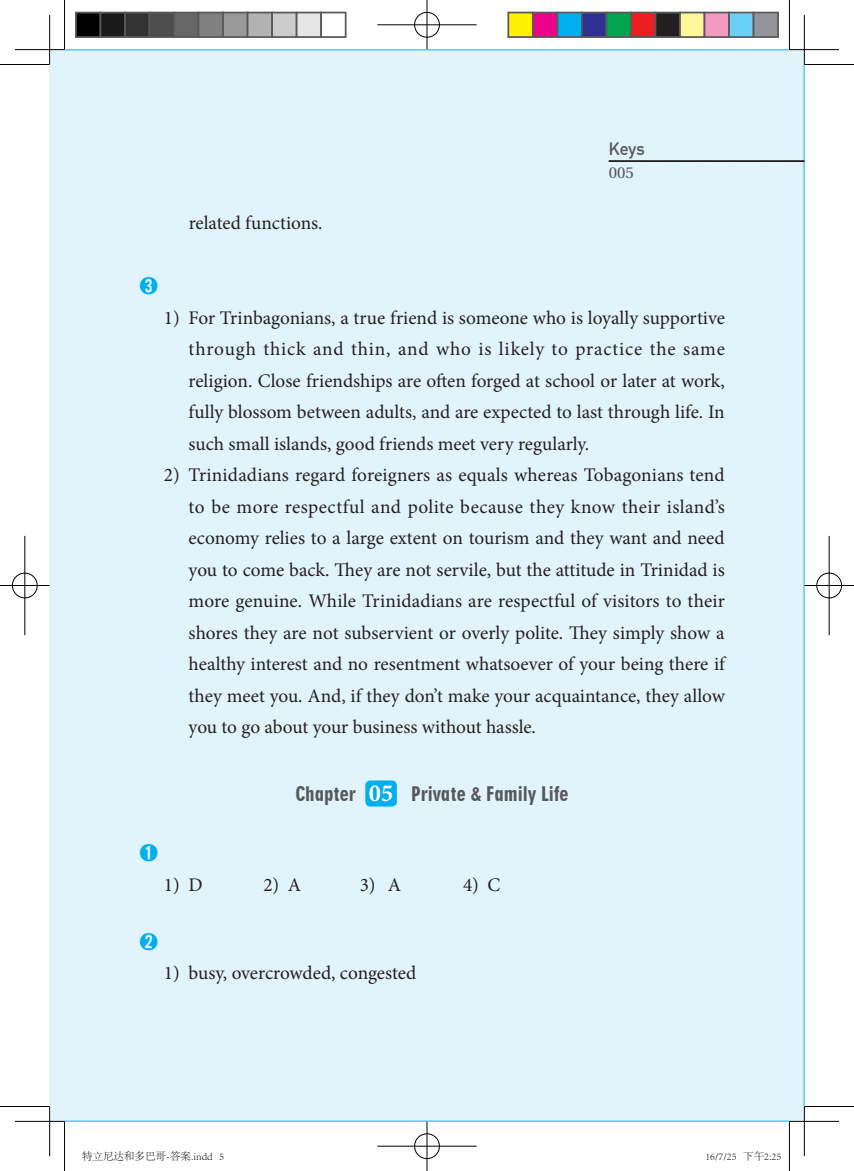
<style>
.page{position:relative;width:854px;height:1171px;background:#fff}
.page>*{position:absolute;margin:0;border:0;box-sizing:border-box;transform-origin:0 0}
.t1{font:19.25px/31.5px "Minion Pro";letter-spacing:-.005em;color:#231f20;text-align:justify}
.t2{font:19.25px "Geometric 706 BT Black Condensed B";color:#57585a}
.t3{font:500 19.25px "Adobe Myungjo Std";color:#00aeef}
.t4{font:700 17.5px "DIN Alternate";color:#57585a}
.t5{font:15.75px "Utopia";color:#57585a}
.t6{font:300 10.5px "Adobe Song Std";color:#000}
.s1{font-family:"Minion Pro";font-weight:700;font-size:24.5px;color:#fff}
</style>
<div class="page">
<div style="left:50px;top:50px;width:754px;height:1071px;background:#e1f4fc"></div>
<svg style="left:608px;top:160px;width:196px;height:2px"></svg>
<div style="left:365px;top:780px;width:32px;height:26px;background:#00aeef;border-radius:5px"></div>
<hr style="left:15px;top:49px;width:49px;height:2px;background:#fff">
<hr style="left:789px;top:49px;width:49px;height:2px;background:#fff">
<hr style="left:15px;top:1120px;width:49px;height:2px;background:#fff">
<hr style="left:789px;top:1120px;width:49px;height:2px;background:#fff">
<hr style="left:49px;top:15px;width:2px;height:49px;background:#fff">
<hr style="left:49px;top:1106px;width:2px;height:50px;background:#fff">
<hr style="left:0;top:64px;width:50px;height:1px;background:#000">
<hr style="left:804px;top:64px;width:49px;height:1px;background:#000">
<hr style="left:0;top:1106px;width:50px;height:1px;background:#000">
<hr style="left:804px;top:1106px;width:49px;height:1px;background:#000">
<hr style="left:64px;top:0;width:1px;height:50px;background:#000">
<hr style="left:64px;top:1121px;width:1px;height:50px;background:#000">
<hr style="left:788px;top:0;width:1px;height:50px;background:#000">
<hr style="left:788px;top:1121px;width:1px;height:50px;background:#000">
<hr style="left:15px;top:49px;width:49px;height:1px;background:#000">
<hr style="left:789px;top:49px;width:49px;height:1px;background:#000">
<hr style="left:15px;top:1121px;width:49px;height:1px;background:#000">
<hr style="left:789px;top:1121px;width:49px;height:1px;background:#000">
<hr style="left:49px;top:15px;width:1px;height:49px;background:#000">
<hr style="left:49px;top:1106px;width:1px;height:50px;background:#000">
<hr style="left:803px;top:15px;width:1px;height:49px;background:#000">
<hr style="left:803px;top:1106px;width:1px;height:50px;background:#000">
<div style="left:413px;top:11px;width:27px;height:27px;border:2px solid #fff;border-radius:50%"></div>
<hr style="left:377px;top:24px;width:99px;height:2px;background:#fff">
<hr style="left:426px;top:0;width:2px;height:50px;background:#fff">
<div style="left:414px;top:12px;width:25px;height:25px;border:1px solid #000;border-radius:50%"></div>
<hr style="left:377px;top:25px;width:99px;height:1px;background:#000">
<hr style="left:426px;top:0;width:1px;height:50px;background:#000">
<div style="left:413px;top:1132px;width:27px;height:27px;border:2px solid #fff;border-radius:50%"></div>
<hr style="left:377px;top:1145px;width:99px;height:2px;background:#fff">
<hr style="left:426px;top:1121px;width:2px;height:50px;background:#fff">
<div style="left:414px;top:1133px;width:25px;height:26px;border:1px solid #000;border-radius:50%"></div>
<hr style="left:377px;top:1146px;width:99px;height:1px;background:#000">
<hr style="left:426px;top:1121px;width:1px;height:50px;background:#000">
<div style="left:11px;top:572px;width:27px;height:27px;border:2px solid #fff;border-radius:50%"></div>
<hr style="left:0;top:584px;width:50px;height:2px;background:#fff">
<hr style="left:24px;top:536px;width:2px;height:99px;background:#fff">
<div style="left:12px;top:573px;width:25px;height:25px;border:1px solid #000;border-radius:50%"></div>
<hr style="left:0;top:585px;width:50px;height:1px;background:#000">
<hr style="left:25px;top:536px;width:1px;height:99px;background:#000">
<div style="left:815px;top:572px;width:27px;height:27px;border:2px solid #fff;border-radius:50%"></div>
<hr style="left:804px;top:584px;width:49px;height:2px;background:#fff">
<hr style="left:827px;top:536px;width:3px;height:99px;background:#fff">
<div style="left:816px;top:573px;width:25px;height:25px;border:1px solid #000;border-radius:50%"></div>
<hr style="left:804px;top:585px;width:49px;height:1px;background:#000">
<hr style="left:828px;top:536px;width:1px;height:99px;background:#000">
<div style="left:76px;top:13px;width:24px;height:24px;background:#000"></div>
<div style="left:75px;top:12px;width:26px;height:26px;border:2px solid #595959"></div>
<div style="left:100px;top:13px;width:25px;height:24px;background:#1a1a1a"></div>
<div style="left:99px;top:12px;width:27px;height:26px;border:2px solid #595959"></div>
<div style="left:125px;top:13px;width:24px;height:24px;background:#333"></div>
<div style="left:124px;top:12px;width:26px;height:26px;border:2px solid #595959"></div>
<div style="left:149px;top:13px;width:25px;height:24px;background:#4d4d4d"></div>
<div style="left:148px;top:12px;width:27px;height:26px;border:2px solid #595959"></div>
<div style="left:174px;top:13px;width:24px;height:24px;background:#666"></div>
<div style="left:173px;top:12px;width:26px;height:26px;border:2px solid #595959"></div>
<div style="left:198px;top:13px;width:25px;height:24px;background:#808080"></div>
<div style="left:197px;top:12px;width:27px;height:26px;border:2px solid #595959"></div>
<div style="left:223px;top:13px;width:24px;height:24px;background:#999"></div>
<div style="left:222px;top:12px;width:26px;height:26px;border:2px solid #595959"></div>
<div style="left:247px;top:13px;width:25px;height:24px;background:#b3b3b3"></div>
<div style="left:246px;top:12px;width:27px;height:26px;border:2px solid #595959"></div>
<div style="left:272px;top:13px;width:24px;height:24px;background:#ccc"></div>
<div style="left:271px;top:12px;width:26px;height:26px;border:2px solid #595959"></div>
<div style="left:296px;top:13px;width:25px;height:24px;background:#e6e6e6"></div>
<div style="left:295px;top:12px;width:27px;height:26px;border:2px solid #595959"></div>
<div style="left:320px;top:12px;width:26px;height:26px;border:2px solid #595959"></div>
<div style="left:508px;top:13px;width:24px;height:24px;background:#fff101"></div>
<div style="left:507px;top:12px;width:26px;height:26px;border:2px solid #595959"></div>
<div style="left:532px;top:13px;width:25px;height:24px;background:#ed028c"></div>
<div style="left:531px;top:12px;width:27px;height:26px;border:2px solid #595959"></div>
<div style="left:557px;top:13px;width:24px;height:24px;background:#00aeef"></div>
<div style="left:556px;top:12px;width:26px;height:26px;border:2px solid #595959"></div>
<div style="left:581px;top:13px;width:25px;height:24px;background:#2e3092"></div>
<div style="left:580px;top:12px;width:27px;height:26px;border:2px solid #595959"></div>
<div style="left:606px;top:13px;width:24px;height:24px;background:#00a54f"></div>
<div style="left:605px;top:12px;width:26px;height:26px;border:2px solid #595959"></div>
<div style="left:630px;top:13px;width:25px;height:24px;background:#ee1d23"></div>
<div style="left:629px;top:12px;width:27px;height:26px;border:2px solid #595959"></div>
<div style="left:655px;top:13px;width:24px;height:24px;background:#231f20"></div>
<div style="left:654px;top:12px;width:26px;height:26px;border:2px solid #595959"></div>
<div style="left:679px;top:13px;width:25px;height:24px;background:#fff79a"></div>
<div style="left:678px;top:12px;width:27px;height:26px;border:2px solid #595959"></div>
<div style="left:704px;top:13px;width:24px;height:24px;background:#f499c2"></div>
<div style="left:703px;top:12px;width:26px;height:26px;border:2px solid #595959"></div>
<div style="left:728px;top:13px;width:25px;height:24px;background:#6bcff6"></div>
<div style="left:727px;top:12px;width:27px;height:26px;border:2px solid #595959"></div>
<div style="left:753px;top:13px;width:24px;height:24px;background:#939598"></div>
<div style="left:752px;top:12px;width:26px;height:26px;border:2px solid #595959"></div>
<p class="t4" style="left:608px;top:136px;width:37px">Keys</p>
<p class="t3" style="left:139px;top:276px;width:21px">➌</p>
<p class="t1" style="left:189px;top:207px;width:135px">related functions.</p>
<p class="t5" style="left:608px;top:164px;width:27px">005</p>
<p class="t1" style="left:188px;top:302px;width:537px;text-indent:-25px">1) For Trinbagonians, a true friend is someone who is loyally supportive through thick and thin, and who is likely to practice the same religion. Close friendships are often forged at school or later at work, fully blossom between adults, and are expected to last through life. In such small islands, good friends meet very regularly.</p>
<p class="t1" style="left:188px;top:459px;width:537px;text-indent:-25px">2) Trinidadians regard foreigners as equals whereas Tobagonians tend to be more respectful and polite because they know their island’s economy relies to a large extent on tourism and they want and need you to come back. They are not servile, but the attitude in Trinidad is more genuine. While Trinidadians are respectful of visitors to their shores they are not subservient or overly polite. They simply show a healthy interest and no resentment whatsoever of your being there if they meet you. And, if they don’t make your acquaintance, they allow you to go about your business without hassle.</p>
<p class="t2" style="left:295px;top:782px;width:274px">Chapter <span class="s1">05</span> Private &amp; Family Life</p>
<p class="t3" style="left:139px;top:843px;width:21px">➊</p>
<p class="t1" style="left:164px;top:869px;width:40px">1) D</p>
<p class="t1" style="left:263px;top:869px;width:39px">2) A</p>
<p class="t1" style="left:359px;top:869px;width:43px">3) A</p>
<p class="t1" style="left:463px;top:869px;width:39px">4) C</p>
<p class="t3" style="left:139px;top:931px;width:21px">➋</p>
<p class="t1" style="left:164px;top:957px;width:254px">1) busy, overcrowded, congested</p>
<p class="t6" style="left:82px;top:1151px;width:143px">特立尼达和多巴哥-答案.indd 5</p>
<p class="t6" style="left:705px;top:1151px;width:77px">16/7/25 下午2:25</p>
</div>
